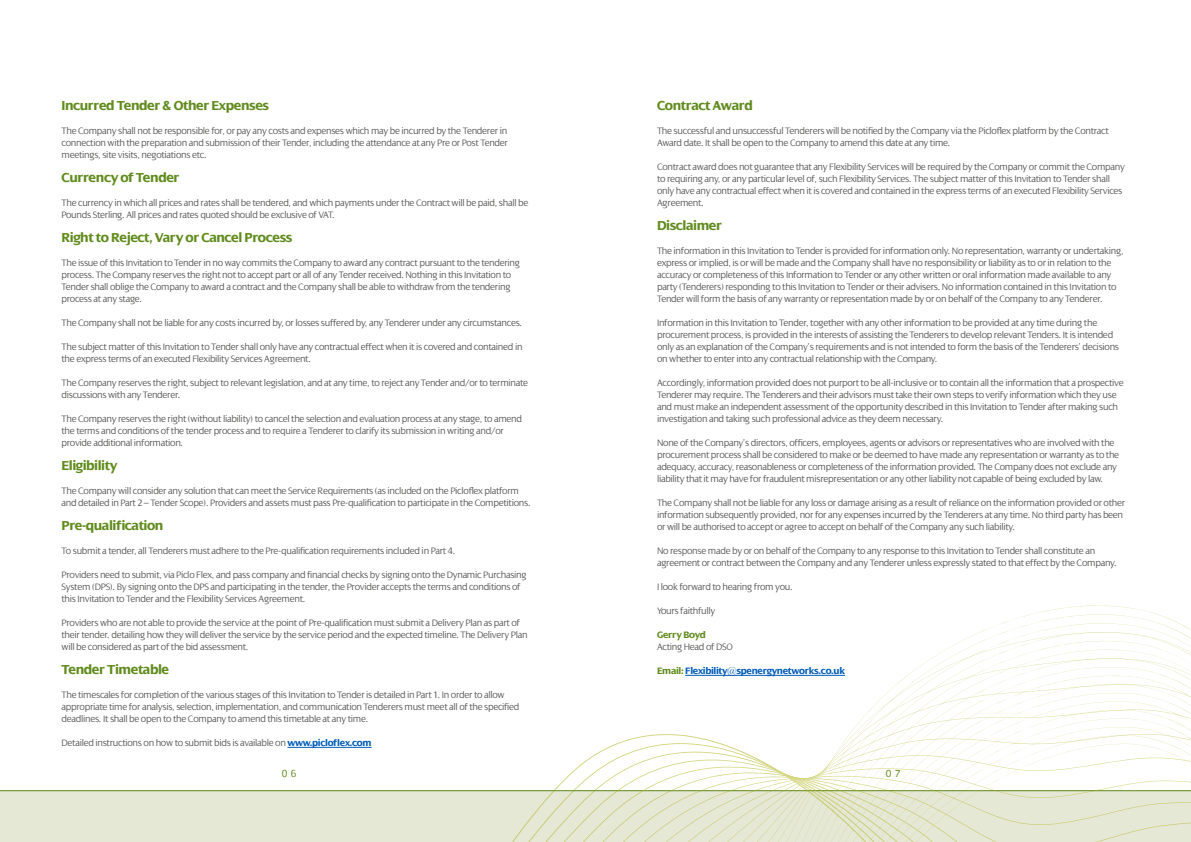
<style>
.page{position:relative;width:1191px;height:842px;background:#fff}
.page>*{position:absolute;margin:0;border:0;box-sizing:border-box;transform-origin:0 0}
.t1{font:700 14px "Dialog";letter-spacing:-.03em;color:#618b1d}
.t2{font:300 11px "Dialog";color:#618b1d}
.t3{font:300 10px/12px "Dialog";letter-spacing:-.03em;color:#575756}
.t4{font:700 10px "Dialog";letter-spacing:-.03em;color:#005cb9}
.t5{font:700 10px "Dialog";letter-spacing:-.03em;color:#618b1d}
.s1{font-weight:700;color:#005cb9}
.s2{color:#618b1d}
</style>
<div class="page">
<div style="left:0;top:791px;width:595px;height:51px;background:#e6e8d6"></div>
<svg style="left:934px;top:631px;width:257px;height:26px"></svg>
<svg style="left:461px;top:660px;width:730px;height:182px"></svg>
<hr style="left:0;top:790px;width:595px;height:1px;background:#618b1d">
<hr style="left:287px;top:747px;width:84px;height:1px;background:#005cb9">
<hr style="left:685px;top:675px;width:160px;height:1px;background:#005cb9">
<h1 class="t1" style="left:62px;top:98px;width:209px">Incurred Tender &amp; Other Expenses</h1>
<p class="t3" style="left:62px;top:125px;width:448px;text-align:justify">The Company shall not be responsible for, or pay any costs and expenses which may be incurred by the Tenderer in connection with the preparation and submission of their Tender, including the attendance at any Pre or Post Tender meetings, site visits, negotiations etc.</p>
<h1 class="t1" style="left:62px;top:170px;width:120px">Currency of Tender</h1>
<p class="t3" style="left:62px;top:197px;width:468px">The currency in which all prices and rates shall be tendered, and which payments under the Contract will be paid, shall be<br>Pounds Sterling. All prices and rates quoted should be exclusive of VAT.</p>
<h1 class="t1" style="left:62px;top:230px;width:233px">Right to Reject, Vary or Cancel Process</h1>
<p class="t3" style="left:62px;top:257px;width:460px">The issue of this Invitation to Tender in no way commits the Company to award any contract pursuant to the tendering process. The Company reserves the right not to accept part or all of any Tender received. Nothing in this Invitation to Tender shall oblige the Company to award a contract and the Company shall be able to withdraw from the tendering process at any stage.</p>
<p class="t3" style="left:62px;top:317px;width:462px">The Company shall not be liable for any costs incurred by, or losses suffered by, any Tenderer under any circumstances.</p>
<p class="t3" style="left:62px;top:341px;width:462px">The subject matter of this Invitation to Tender shall only have any contractual effect when it is covered and contained in the express terms of an executed Flexibility Services Agreement.</p>
<p class="t3" style="left:62px;top:377px;width:468px">The Company reserves the right, subject to relevant legislation, and at any time, to reject any Tender and/or to terminate discussions with any Tenderer.</p>
<p class="t3" style="left:62px;top:413px;width:462px">The Company reserves the right (without liability) to cancel the selection and evaluation process at any stage, to amend the terms and conditions of the tender process and to require a Tenderer to clarify its submission in writing and/or provide additional information.</p>
<h1 class="t1" style="left:62px;top:458px;width:57px">Eligibility</h1>
<p class="t3" style="left:62px;top:485px;width:470px">The Company will consider any solution that can meet the Service Requirements (as included on the Picloflex platform and detailed in Part 2 – Tender Scope). Providers and assets must pass Pre-qualification to participate in the Competitions.</p>
<h1 class="t1" style="left:62px;top:518px;width:103px">Pre-qualification</h1>
<p class="t3" style="left:62px;top:545px;width:395px">To submit a tender, all Tenderers must adhere to the Pre-qualification requirements included in Part 4.</p>
<p class="t3" style="left:62px;top:569px;width:467px">Providers need to submit, via Piclo Flex, and pass company and financial checks by signing onto the Dynamic Purchasing<br>System (DPS). By signing onto the DPS and participating in the tender, the Provider accepts the terms and conditions of this Invitation to Tender and the Flexibility Services Agreement.</p>
<p class="t3" style="left:62px;top:617px;width:467px">Providers who are not able to provide the service at the point of Pre-qualification must submit a Delivery Plan as part of their tender. detailing how they will deliver the service by the service period and the expected timeline. The Delivery Plan will be considered as part of the bid assessment.</p>
<h1 class="t1" style="left:62px;top:662px;width:109px">Tender Timetable</h1>
<p class="t3" style="left:62px;top:689px;width:459px">The timescales for completion of the various stages of this Invitation to Tender is detailed in Part 1. In order to allow appropriate time for analysis, selection, implementation, and communication Tenderers must meet all of the specified deadlines. It shall be open to the Company to amend this timetable at any time.</p>
<p class="t3" style="left:62px;top:737px;width:311px">Detailed instructions on how to submit bids is available on <span class="s1">www.picloflex.com</span></p>
<h1 class="t1" style="left:657px;top:98px;width:97px">Contract Award</h1>
<p class="t3" style="left:657px;top:125px;width:453px">The successful and unsuccessful Tenderers will be notified by the Company via the Picloflex platform by the Contract<br>Award date. It shall be open to the Company to amend this date at any time.</p>
<p class="t3" style="left:657px;top:161px;width:469px">Contract award does not guarantee that any Flexibility Services will be required by the Company or commit the Company to requiring any, or any particular level of, such Flexibility Services. The subject matter of this Invitation to Tender shall only have any contractual effect when it is covered and contained in the express terms of an executed Flexibility Services Agreement.</p>
<h1 class="t1" style="left:657px;top:218px;width:67px">Disclaimer</h1>
<p class="t3" style="left:657px;top:245px;width:468px">The information in this Invitation to Tender is provided for information only. No representation, warranty or undertaking, express or implied, is or will be made and the Company shall have no responsibility or liability as to or in relation to the accuracy or completeness of this Information to Tender or any other written or oral information made available to any party (Tenderers) responding to this Invitation to Tender or their advisers. No information contained in this Invitation to Tender will form the basis of any warranty or representation made by or on behalf of the Company to any Tenderer.</p>
<p class="t3" style="left:657px;top:317px;width:463px">Information in this Invitation to Tender, together with any other information to be provided at any time during the procurement process, is provided in the interests of assisting the Tenderers to develop relevant Tenders. It is intended only as an explanation of the Company’s requirements and is not intended to form the basis of the Tenderers’ decisions on whether to enter into any contractual relationship with the Company.</p>
<p class="t3" style="left:657px;top:377px;width:468px">Accordingly, information provided does not purport to be all-inclusive or to contain all the information that a prospective Tenderer may require. The Tenderers and their advisors must take their own steps to verify information which they use and must make an independent assessment of the opportunity described in this Invitation to Tender after making such investigation and taking such professional advice as they deem necessary.</p>
<p class="t3" style="left:657px;top:437px;width:464px">None of the Company’s directors, officers, employees, agents or advisors or representatives who are involved with the procurement process shall be considered to make or be deemed to have made any representation or warranty as to the adequacy, accuracy, reasonableness or completeness of the information provided. The Company does not exclude any liability that it may have for fraudulent misrepresentation or any other liability not capable of being excluded by law.</p>
<p class="t3" style="left:657px;top:497px;width:470px">The Company shall not be liable for any loss or damage arising as a result of reliance on the information provided or other information subsequently provided, nor for any expenses incurred by the Tenderers at any time. No third party has been or will be authorised to accept or agree to accept on behalf of the Company any such liability.</p>
<p class="t3" style="left:657px;top:545px;width:461px">No response made by or on behalf of the Company to any response to this Invitation to Tender shall constitute an agreement or contract between the Company and any Tenderer unless expressly stated to that effect by the Company.</p>
<p class="t3" style="left:657px;top:581px;width:137px">I look forward to hearing from you.</p>
<p class="t3" style="left:657px;top:605px;width:60px">Yours faithfully</p>
<p class="t5" style="left:657px;top:629px;width:50px">Gerry Boyd</p>
<p class="t3" style="left:657px;top:641px;width:77px">Acting Head of DSO</p>
<p class="t4" style="left:657px;top:665px;width:189px"><span class="s2">Email:</span> Flexibility@spenergynetworks.co.uk</p>
<p class="t2" style="left:282px;top:767px;width:16px">0 6</p>
<p class="t2" style="left:885px;top:767px;width:16px">0 7</p>
</div>
